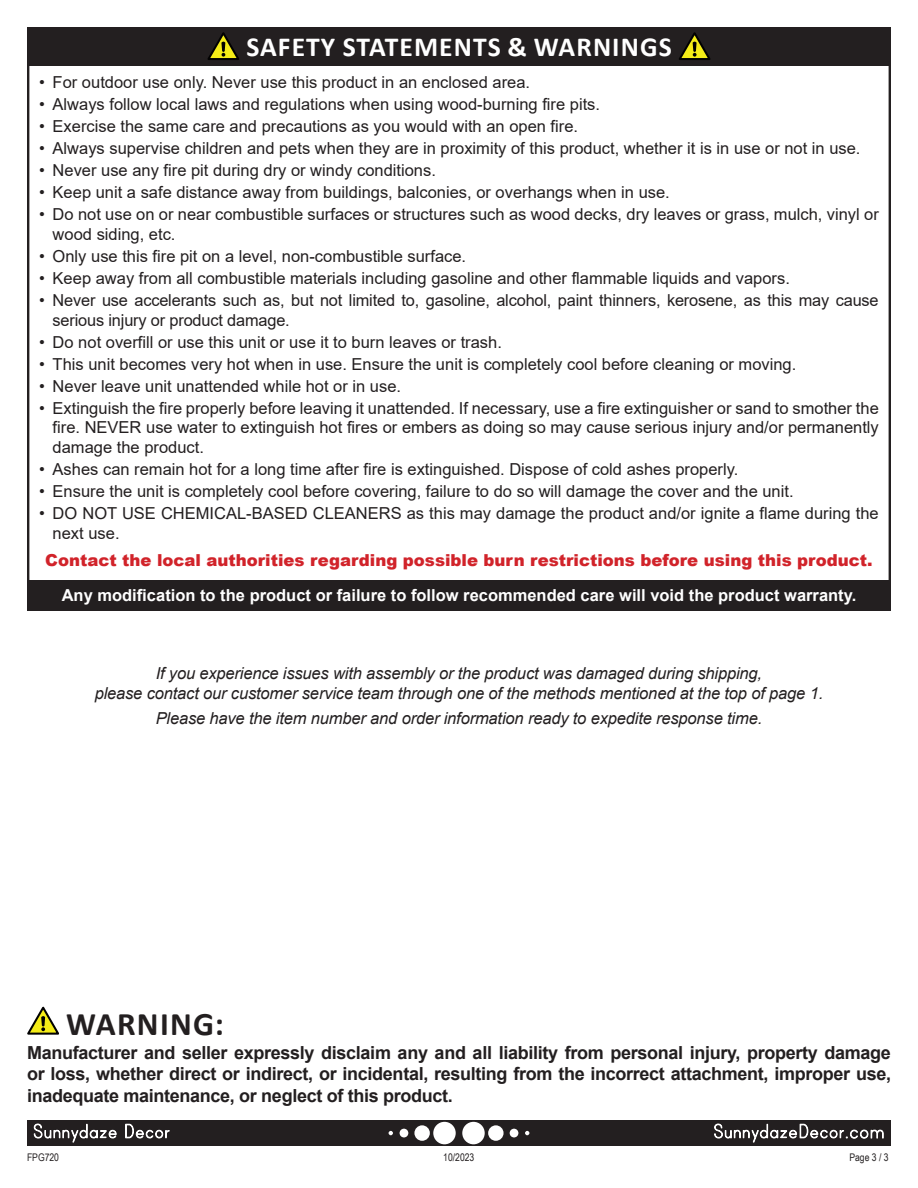
<style>
.page{position:relative;width:918px;height:1188px;background:#fff}
.page>*{position:absolute;margin:0;border:0;box-sizing:border-box;transform-origin:0 0}
.t1{font:700 33px "Calibri";letter-spacing:.04em;color:#231f20}
.t2{font:700 27.6px "Calibri";letter-spacing:.04em;color:#fff}
.t3{font:700 18px/21.6px "Arial";letter-spacing:-.02em;color:#231f20;text-align:justify}
.t4{font:16.5px/19.8px "Arial";color:#231f20}
.t5{font:italic 16.5px/19.8px "Arial";letter-spacing:-.01em;color:#231f20;text-align:center}
.t6{font:700 16.5px "Arial";color:#fff}
.t7{font:900 16.5px "Arial";color:#d1232a}
.t8{font:10.5px "Arial Narrow";color:#231f20}
</style>
<div class="page">
<div style="left:27px;top:1120px;width:864px;height:26px;background:#231f20"></div>
<div style="left:462px;top:1122px;width:23px;height:22px;background:#fff;border-radius:50%"></div>
<div style="left:488px;top:1125px;width:16px;height:16px;background:#fff;border-radius:50%"></div>
<div style="left:510px;top:1129px;width:8px;height:8px;background:#fff;border-radius:50%"></div>
<svg style="left:525px;top:1131px;width:4px;height:4px"></svg>
<div style="left:433px;top:1122px;width:23px;height:22px;background:#fff;border-radius:50%"></div>
<div style="left:414px;top:1125px;width:16px;height:16px;background:#fff;border-radius:50%"></div>
<div style="left:400px;top:1129px;width:8px;height:8px;background:#fff;border-radius:50%"></div>
<svg style="left:389px;top:1131px;width:4px;height:4px"></svg>
<svg style="left:34px;top:1123px;width:83px;height:20px"></svg>
<svg style="left:125px;top:1124px;width:45px;height:15px"></svg>
<svg style="left:714px;top:1123px;width:170px;height:20px"></svg>
<svg style="left:27px;top:1007px;width:32px;height:28px"></svg>
<div style="left:27px;top:27px;width:864px;height:38px;background:#231f20"></div>
<svg style="left:207px;top:32px;width:32px;height:28px"></svg>
<svg style="left:679px;top:32px;width:32px;height:28px"></svg>
<div style="left:27px;top:580px;width:864px;height:30px;background:#231f20"></div>
<p class="t2" style="left:246px;top:27px;width:427px">SAFETY STATEMENTS &amp; WARNINGS</p>
<p class="t4" style="left:39px;top:73px;width:493px">• For outdoor use only. Never use this product in an enclosed area.</p>
<p class="t4" style="left:39px;top:95px;width:562px">• Always follow local laws and regulations when using wood-burning fire pits.</p>
<p class="t4" style="left:39px;top:117px;width:540px">• Exercise the same care and precautions as you would with an open fire.</p>
<p class="t4" style="left:39px;top:139px;width:823px">• Always supervise children and pets when they are in proximity of this product, whether it is in use or not in use.</p>
<p class="t4" style="left:39px;top:160px;width:398px">• Never use any fire pit during dry or windy conditions.</p>
<p class="t4" style="left:39px;top:182px;width:632px">• Keep unit a safe distance away from buildings, balconies, or overhangs when in use.</p>
<p class="t4" style="left:53px;top:204px;width:828px;text-indent:-13px">• Do not use on or near combustible surfaces or structures such as wood decks, dry leaves or grass, mulch, vinyl or wood siding, etc.</p>
<p class="t4" style="left:39px;top:246px;width:429px">• Only use this fire pit on a level, non-combustible surface.</p>
<p class="t4" style="left:39px;top:268px;width:752px">• Keep away from all combustible materials including gasoline and other flammable liquids and vapors.</p>
<p class="t4" style="left:53px;top:290px;width:828px;text-indent:-13px">• Never use accelerants such as, but not limited to, gasoline, alcohol, paint thinners, kerosene, as this may cause serious injury or product damage.</p>
<p class="t4" style="left:39px;top:332px;width:464px">• Do not overfill or use this unit or use it to burn leaves or trash.</p>
<p class="t4" style="left:39px;top:354px;width:759px">• This unit becomes very hot when in use. Ensure the unit is completely cool before cleaning or moving.</p>
<p class="t4" style="left:39px;top:376px;width:364px">• Never leave unit unattended while hot or in use.</p>
<p class="t4" style="left:53px;top:398px;width:828px;text-align:justify;text-indent:-13px">• Extinguish the fire properly before leaving it unattended. If necessary, use a fire extinguisher or sand to smother the fire. NEVER use water to extinguish hot fires or embers as doing so may cause serious injury and/or permanently damage the product.</p>
<p class="t4" style="left:39px;top:459px;width:701px">• Ashes can remain hot for a long time after fire is extinguished. Dispose of cold ashes properly.</p>
<p class="t4" style="left:39px;top:481px;width:756px">• Ensure the unit is completely cool before covering, failure to do so will damage the cover and the unit.</p>
<p class="t4" style="left:53px;top:503px;width:828px;text-indent:-13px">• DO NOT USE CHEMICAL-BASED CLEANERS as this may damage the product and/or ignite a flame during the next use.</p>
<p class="t7" style="left:45px;top:548px;width:829px">Contact the local authorities regarding possible burn restrictions before using this product.</p>
<p class="t6" style="left:62px;top:583px;width:796px">Any modification to the product or failure to follow recommended care will void the product warranty.</p>
<p class="t5" style="left:95px;top:664px;width:730px">If you experience issues with assembly or the product was damaged during shipping,<br>please contact our customer service team through one of the methods mentioned at the top of page 1.</p>
<p class="t5" style="left:156px;top:709px;width:608px">Please have the item number and order information ready to expedite response time.</p>
<p class="t1" style="left:66px;top:1000px;width:159px">WARNING:</p>
<p class="t3" style="left:27px;top:1042px;width:866px">Manufacturer and seller expressly disclaim any and all liability from personal injury, property damage or loss, whether direct or indirect, or incidental, resulting from the incorrect attachment, improper use, inadequate maintenance, or neglect of this product.</p>
<p class="t8" style="left:27px;top:1150px;width:34px">FPG720</p>
<p class="t8" style="left:443px;top:1150px;width:33px">10/2023</p>
<p class="t8" style="left:849px;top:1150px;width:41px">Page 3 / 3</p>
</div>
